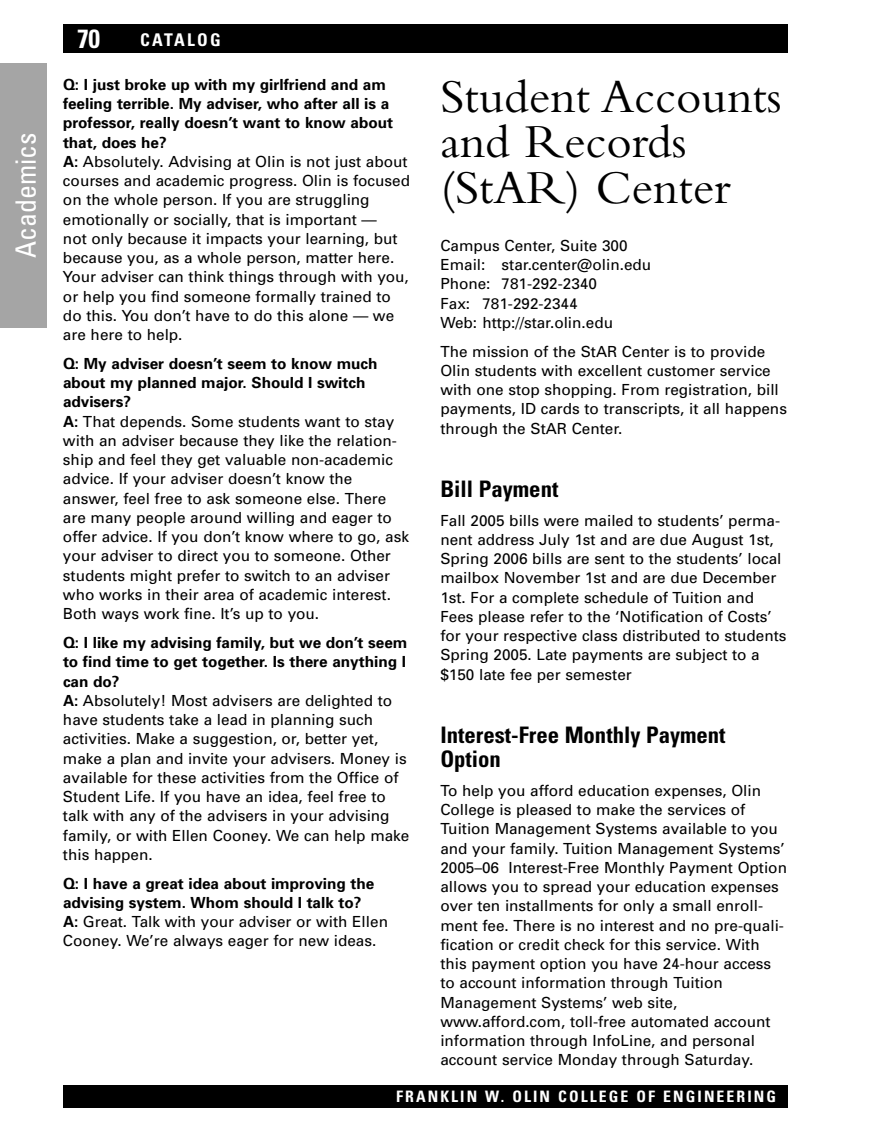
<style>
.page{position:relative;width:882px;height:1134px;background:#fff}
.page>*{position:absolute;margin:0;border:0;box-sizing:border-box;transform-origin:0 0}
.t1{font:49px/45.5px "Bembo";color:#000}
.t2{font:condensed 28px "Univers";color:#fff}
.t3{font:700 condensed 26.25px "Univers";color:#fff}
.t4{font:700 condensed 22.75px/24.5px "Univers";color:#000}
.t5{font:700 condensed 17.5px "Univers";letter-spacing:.135em;color:#fff}
.t6{font:700 condensed 15.75px "Univers";letter-spacing:.135em;color:#fff}
.t7{font:15.4px/19.2px "Univers";color:#000}
.s1{font-weight:700}
</style>
<div class="page">
<div style="left:63px;top:24px;width:725px;height:29px;background:#000"></div>
<div style="left:63px;top:1085px;width:725px;height:23px;background:#000"></div>
<div style="left:0;top:63px;width:47px;height:264px;background:#a5a5a5"></div>
<h2 class="t2" style="left:16px;top:258px;width:127px;rotate:-90deg">Academics</h2>
<h3 class="t3" style="left:77px;top:29px;width:25px">70</h3>
<p class="t5" style="left:140px;top:34px;width:82px">CATALOG</p>
<p class="t7" style="left:63px;top:76px;width:349px"><span class="s1">Q: I just broke up with my girlfriend and am feeling terrible. My adviser, who after all is a professor, really doesn’t want to know about that, does he?<br>A:</span> Absolutely. Advising at Olin is not just about courses and academic progress. Olin is focused on the whole person. If you are struggling emotionally or socially, that is important —<br>not only because it impacts your learning, but because you, as a whole person, matter here.<br>Your adviser can think things through with you, or help you find someone formally trained to do this. You don’t have to do this alone — we are here to help.</p>
<p class="t7" style="left:63px;top:355px;width:348px"><span class="s1">Q: My adviser doesn’t seem to know much about my planned major. Should I switch advisers?<br>A:</span> That depends. Some students want to stay with an adviser because they like the relation&shy;ship and feel they get valuable non-academic advice. If your adviser doesn’t know the answer, feel free to ask someone else. There are many people around willing and eager to offer advice. If you don’t know where to go, ask your adviser to direct you to someone. Other students might prefer to switch to an adviser who works in their area of academic interest.<br>Both ways work fine. It’s up to you.</p>
<p class="t7" style="left:63px;top:634px;width:348px"><span class="s1">Q: I like my advising family, but we don’t seem to find time to get together. Is there anything I can do?<br>A:</span> Absolutely! Most advisers are delighted to have students take a lead in planning such activities. Make a suggestion, or, better yet, make a plan and invite your advisers. Money is available for these activities from the Office of Student Life. If you have an idea, feel free to talk with any of the advisers in your advising family, or with Ellen Cooney. We can help make this happen.</p>
<p class="t7" style="left:63px;top:875px;width:327px"><span class="s1">Q: I have a great idea about improving the advising system. Whom should I talk to?<br>A:</span> Great. Talk with your adviser or with Ellen Cooney. We’re always eager for new ideas.</p>
<h1 class="t1" style="left:440px;top:78px;width:343px">Student Accounts and Records (StAR) Center</h1>
<p class="t7" style="left:440px;top:237px;width:212px">Campus Center, Suite 300<br>Email: star.center@olin.edu<br>Phone: 781-292-2340<br>Fax: 781-292-2344<br>Web: http://star.olin.edu</p>
<p class="t7" style="left:440px;top:343px;width:348px">The mission of the StAR Center is to provide Olin students with excellent customer service with one stop shopping. From registration, bill payments, ID cards to transcripts, it all happens through the StAR Center.</p>
<h3 class="t4" style="left:440px;top:479px;width:120px">Bill Payment</h3>
<p class="t7" style="left:440px;top:512px;width:348px">Fall 2005 bills were mailed to students’ perma&shy;nent address July 1st and are due August 1st, Spring 2006 bills are sent to the students’ local mailbox November 1st and are due December 1st. For a complete schedule of Tuition and Fees please refer to the ‘Notification of Costs’ for your respective class distributed to students Spring 2005. Late payments are subject to a $150 late fee per semester</p>
<h3 class="t4" style="left:440px;top:725px;width:287px">Interest-Free Monthly Payment<br>Option</h3>
<p class="t7" style="left:440px;top:782px;width:348px">To help you afford education expenses, Olin College is pleased to make the services of Tuition Management Systems available to you and your family. Tuition Management Systems’ 2005–06 Interest-Free Monthly Payment Option allows you to spread your education expenses over ten installments for only a small enroll&shy;ment fee. There is no interest and no pre-quali&shy;fication or credit check for this service. With this payment option you have 24-hour access to account information through Tuition Management Systems’ web site, www.afford.com, toll-free automated account information through InfoLine, and personal account service Monday through Saturday.</p>
<p class="t6" style="left:396px;top:1091px;width:382px">FRANKLIN W. OLIN COLLEGE OF ENGINEERING</p>
</div>
